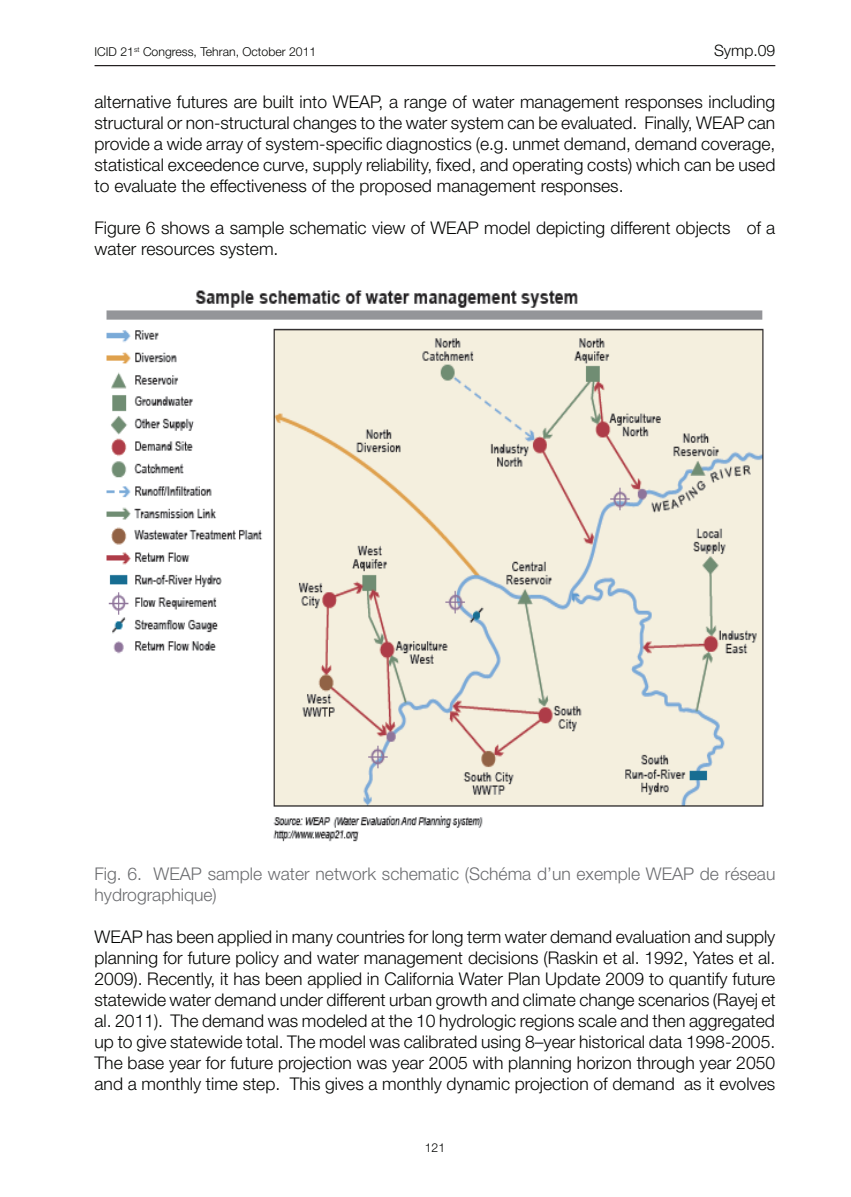
<style>
.page{position:relative;width:851px;height:1197px;background:#fff}
.page>*{position:absolute;margin:0;border:0;box-sizing:border-box;transform-origin:0 0}
.t1{font:300 17.5px/21px "Helvetica Neue";color:#040503;text-align:justify}
.t2{font:300 17.5px/21px "Helvetica Neue";color:#6c6d70}
.t3{font:300 15.75px "Helvetica Neue";color:#040503}
.t4{font:300 12.25px "Helvetica Neue";color:#040503}
</style>
<div class="page">
<hr style="left:94px;top:65px;width:681px;height:1px;background:#231f20">
<img style="left:106px;top:290px;width:658px;height:552px">
<p class="t4" style="left:95px;top:45px;width:223px">ICID 21<sup>st</sup> Congress, Tehran, October 2011</p>
<p class="t3" style="left:714px;top:41px;width:63px">Symp.09</p>
<p class="t1" style="left:94px;top:91px;width:682px">alternative futures are built into WEAP, a range of water management responses including structural or non-structural changes to the water system can be evaluated. Finally, WEAP can provide a wide array of system-specific diagnostics (e.g. unmet demand, demand coverage, statistical exceedence curve, supply reliability, fixed, and operating costs) which can be used to evaluate the effectiveness of the proposed management responses.</p>
<p class="t1" style="left:94px;top:217px;width:682px">Figure 6 shows a sample schematic view of WEAP model depicting different objects of a water resources system.</p>
<p class="t2" style="left:94px;top:863px;width:682px">Fig. 6. WEAP sample water network schematic (Schéma d’un exemple WEAP de réseau hydrographique)</p>
<p class="t1" style="left:94px;top:926px;width:682px">WEAP has been applied in many countries for long term water demand evaluation and supply planning for future policy and water management decisions (Raskin et al. 1992, Yates et al.<br>2009). Recently, it has been applied in California Water Plan Update 2009 to quantify future statewide water demand under different urban growth and climate change scenarios (Rayej et al. 2011). The demand was modeled at the 10 hydrologic regions scale and then aggregated up to give statewide total. The model was calibrated using 8–year historical data 1998-2005.<br>The base year for future projection was year 2005 with planning horizon through year 2050 and a monthly time step. This gives a monthly dynamic projection of demand as it evolves</p>
<p class="t4" style="left:424px;top:1141px;width:22px">121</p>
</div>
